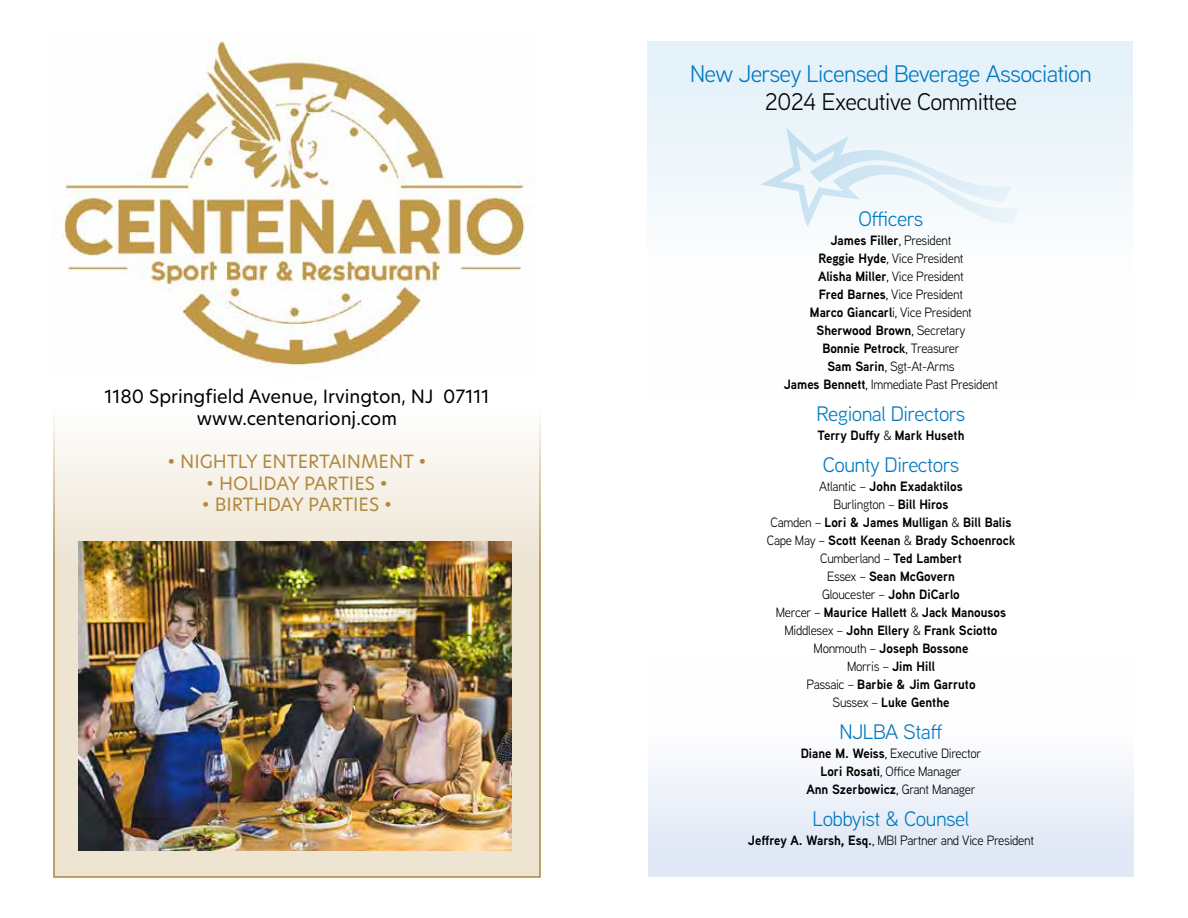
<style>
.page{position:relative;width:1188px;height:918px;background:#fff}
.page>*{position:absolute;margin:0;border:0;box-sizing:border-box;transform-origin:0 0}
.t1{font:24px "Aaux Next";letter-spacing:-.03em;color:#0079c1}
.t2{font:24px "Aaux Next";letter-spacing:-.025em;color:#000}
.t3{font:21px "Aaux Next";letter-spacing:-.025em;color:#0079c1}
.t4{font:18px/21.6px "New Hero";color:#000;text-align:center}
.t5{font:18px "New Hero";color:#b0893d}
.t6{font:13.5px/18px "Aaux Next";letter-spacing:-.025em;color:#000;text-align:center;scale:.95 1}
.t7{font:700 13.5px/18px "Aaux Next";color:#000;text-align:center;scale:.95 1}
.s1{font-weight:700}
.s2{font-weight:400}
</style>
<div class="page">
<svg style="left:56px;top:377px;width:482px;height:498px"></svg>
<img style="left:60px;top:40px;width:474px;height:331px">
<img style="left:79px;top:542px;width:433px;height:309px">
<div style="left:53px;top:337px;width:488px;height:541px;border:2px solid #b0893d"></div>
<div style="left:647px;top:41px;width:486px;height:359px;background:linear-gradient(to bottom,#e5f1f9,#fff)"></div>
<div style="left:648px;top:655px;width:486px;height:222px;background:linear-gradient(to bottom,#fff,#e0e8f6)"></div>
<svg style="left:761px;top:128px;width:259px;height:99px"></svg>
<h3 class="t4" style="left:104px;top:386px;width:387px">1180 Springfield Avenue, Irvington, NJ 07111 www.centenarionj.com</h3>
<h3 class="t5" style="left:167px;top:449px;width:261px">• NIGHTLY ENTERTAINMENT •</h3>
<h3 class="t5" style="left:206px;top:471px;width:183px">• HOLIDAY PARTIES •</h3>
<h3 class="t5" style="left:202px;top:492px;width:192px">• BIRTHDAY PARTIES •</h3>
<h1 class="t1" style="left:690px;top:57px;width:403px">New Jersey Licensed Beverage Association</h1>
<h1 class="t2" style="left:765px;top:86px;width:254px">2024 Executive Committee</h1>
<h2 class="t3" style="left:859px;top:204px;width:66px">Officers</h2>
<p class="t6" style="left:784px;top:231px;width:227px"><span class="s1">James Filler</span>, President<br><span class="s1">Reggie Hyde</span>, Vice President<br><span class="s1">Alisha Miller</span>, Vice President<br><span class="s1">Fred Barnes</span>, Vice President<br><span class="s1">Marco Giancarl</span>i, Vice President<br><span class="s1">Sherwood Brown</span>, Secretary<br><span class="s1">Bonnie Petrock</span>, Treasurer<br><span class="s1">Sam Sarin</span>, Sgt-At-Arms<br><span class="s1">James Bennett</span>, Immediate Past President</p>
<h2 class="t3" style="left:816px;top:399px;width:151px">Regional Directors</h2>
<p class="t7" style="left:818px;top:426px;width:156px">Terry Duffy <span class="s2">&amp;</span> Mark Huseth</p>
<h2 class="t3" style="left:823px;top:450px;width:138px">County Directors</h2>
<p class="t7" style="left:767px;top:477px;width:263px"><span class="s2">Atlantic –</span> John Exadaktilos<br><span class="s2">Burlington –</span> Bill Hiros<br><span class="s2">Camden –</span> Lori &amp; James Mulligan <span class="s2">&amp;</span> Bill Balis<br><span class="s2">Cape May –</span> Scott Keenan <span class="s2">&amp;</span> Brady Schoenrock<br><span class="s2">Cumberland –</span> Ted Lambert<br><span class="s2">Essex –</span> Sean McGovern<br><span class="s2">Gloucester –</span> John DiCarlo<br><span class="s2">Mercer –</span> Maurice Hallett <span class="s2">&amp;</span> Jack Manousos<br><span class="s2">Middlesex –</span> John Ellery <span class="s2">&amp;</span> Frank Sciotto<br><span class="s2">Monmouth –</span> Joseph Bossone<br><span class="s2">Morris –</span> Jim Hill<br><span class="s2">Passaic –</span> Barbie &amp; Jim Garruto<br><span class="s2">Sussex –</span> Luke Genthe</p>
<h2 class="t3" style="left:839px;top:717px;width:105px">NJLBA Staff</h2>
<p class="t6" style="left:801px;top:744px;width:192px"><span class="s1">Diane M. Weiss</span>, Executive Director<br><span class="s1">Lori Rosati</span>, Office Manager<br><span class="s1">Ann Szerbowicz</span>, Grant Manager</p>
<h2 class="t3" style="left:813px;top:804px;width:158px">Lobbyist &amp; Counsel</h2>
<p class="t6" style="left:748px;top:831px;width:303px"><span class="s1">Jeffrey A. Warsh, Esq.</span>, MBI Partner and Vice President</p>
</div>
